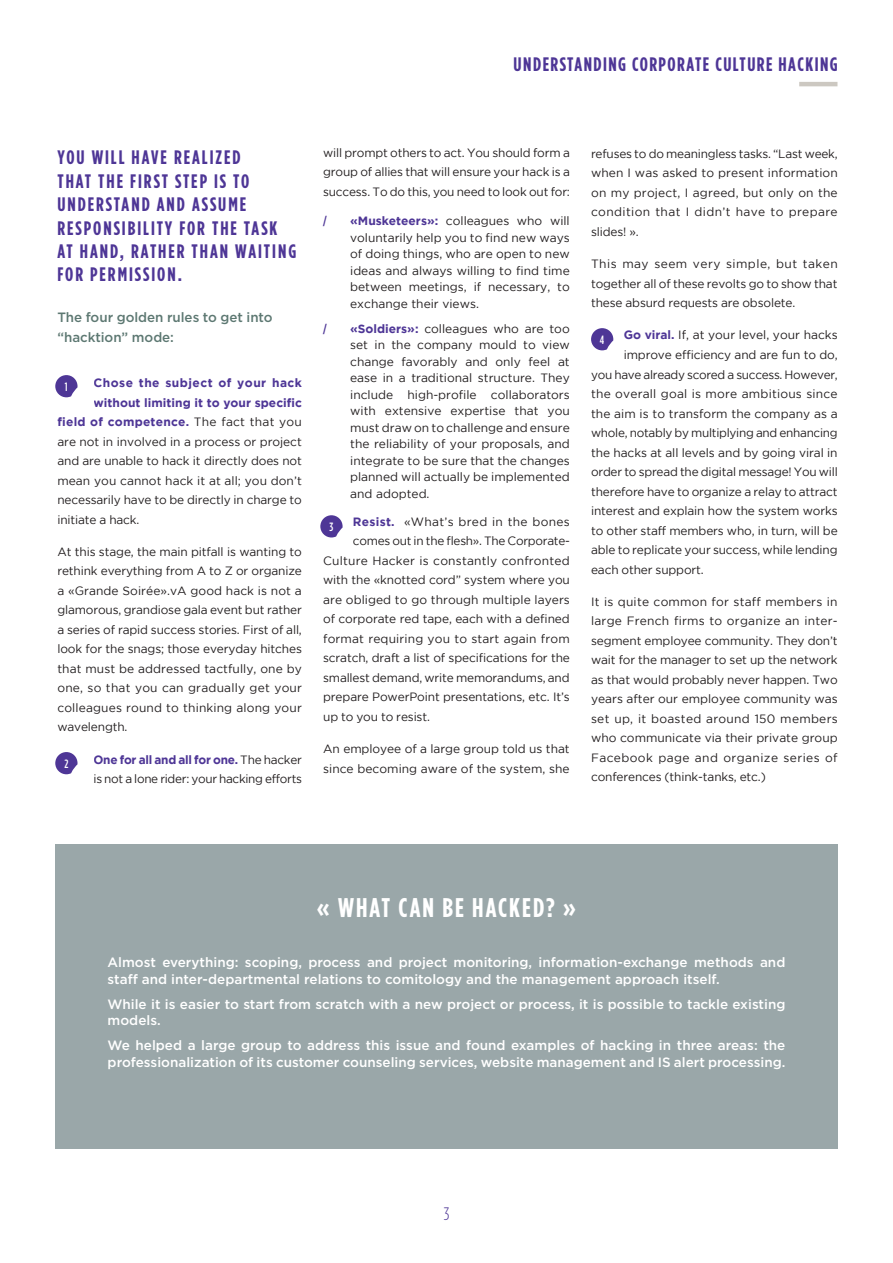
<style>
.page{position:relative;width:893px;height:1263px;background:#fff}
.page>*{position:absolute;margin:0;border:0;box-sizing:border-box;transform-origin:0 0}
.TITRE-Chapitre_N1{font:700 27px "Gotham Condensed";letter-spacing:.075em;color:#fff}
.TITRE_paragraphe{font:700 19.5px/23.4px "Gotham Condensed";letter-spacing:.1em;color:#4e3696}
.HAUT_de_PAGE___AUTEU{font:700 19.5px "Gotham Condensed";letter-spacing:.075em;color:#4e3696}
.t1{font:300 18px "Gotham Condensed";color:#4e3696}
.BULLETS-NIV1{font:500 13.5px/16.5px "Gotham";color:#fff}
.Paragraphe_VERT{font:500 13.5px/19.5px "Gotham";color:#5d7872}
.TEXTE_COURANT{font:12px/19.5px "Gotham";letter-spacing:-.01em;color:#231f20;text-align:justify}
.TEXTE_COURANT-2{font:12px "Gotham";letter-spacing:.015em;color:#231f20}
.TEXTE_COURANT-3{font:12px "Gotham";letter-spacing:.01em;color:#231f20}
.TEXTE_COURANT-4{font:700 12px "Gotham";letter-spacing:.02em;color:#4e3696}
.TEXTE_COURANT-5{font:700 12px "Gotham";color:#4e3696}
.TEXTE_COURANT-6{font:12px "Gotham";letter-spacing:.025em;color:#231f20}
.TEXTE_COURANT-7{font:700 12px "Gotham";letter-spacing:.04em;color:#4e3696}
.TITRE_paragraphe-2{font:500 12px "Gotham Condensed";color:#fff}
.t2{font:700 12px "Gotham Condensed";color:#4e3696}
.s1{font-weight:400;color:#231f20}
.s2{font-weight:700;color:#4e3696}
</style>
<div class="page">
<hr style="left:799px;top:82px;width:38px;height:4px;background:#ccc8c1">
<div style="left:55px;top:844px;width:783px;height:304px;background:#9aa7a9"></div>
<svg style="left:55px;top:375px;width:23px;height:22px"></svg>
<svg style="left:55px;top:752px;width:23px;height:22px"></svg>
<svg style="left:320px;top:515px;width:23px;height:22px"></svg>
<svg style="left:591px;top:328px;width:22px;height:22px"></svg>
<p class="HAUT_de_PAGE___AUTEU" style="left:514px;top:53px;width:326px">UNDERSTANDING CORPORATE CULTURE HACKING</p>
<p class="TITRE_paragraphe" style="left:57px;top:146px;width:240px">YOU WILL HAVE REALIZED<br>THAT THE FIRST STEP IS TO<br>UNDERSTAND AND ASSUME<br>RESPONSIBILITY FOR THE TASK<br>AT HAND, RATHER THAN WAITING<br>FOR PERMISSION.</p>
<p class="Paragraphe_VERT" style="left:57px;top:307px;width:217px">The four golden rules to get into “hacktion” mode:</p>
<p class="TEXTE_COURANT-7" style="left:94px;top:376px;width:210px">Chose the subject of your hack</p>
<p class="TEXTE_COURANT-5" style="left:94px;top:395px;width:210px">without limiting it to your specific</p>
<p class="TEXTE_COURANT-4" style="left:57px;top:415px;width:246px">field of competence. <span class="s1">The fact that you</span></p>
<p class="TEXTE_COURANT" style="left:57px;top:431px;width:246px">are not in involved in a process or project</p>
<p class="TEXTE_COURANT" style="left:57px;top:451px;width:246px">and are unable to hack it directly does not</p>
<p class="TEXTE_COURANT" style="left:57px;top:470px;width:246px">mean you cannot hack it at all; you don’t</p>
<p class="TEXTE_COURANT" style="left:57px;top:490px;width:246px">necessarily have to be directly in charge to</p>
<p class="TEXTE_COURANT" style="left:57px;top:509px;width:84px">initiate a hack.</p>
<p class="TEXTE_COURANT" style="left:57px;top:542px;width:246px">At this stage, the main pitfall is wanting to rethink everything from A to Z or organize a «Grande Soirée».vA good hack is not a glamorous, grandiose gala event but rather a series of rapid success stories. First of all, look for the snags; those everyday hitches that must be addressed tactfully, one by one, so that you can gradually get your colleagues round to thinking along your wavelength.</p>
<p class="TEXTE_COURANT" style="left:94px;top:749px;width:210px"><span class="s2">One for all and all for one.</span> The hacker is not a lone rider: your hacking efforts</p>
<p class="TITRE_paragraphe-2" style="left:65px;top:380px;width:4px">1</p>
<p class="TITRE_paragraphe-2" style="left:64px;top:757px;width:5px">2</p>
<p class="TEXTE_COURANT" style="left:323px;top:143px;width:248px">will prompt others to act. You should form a group of allies that will ensure your hack is a success. To do this, you need to look out for:</p>
<p class="t2" style="left:323px;top:214px;width:5px">/</p>
<p class="TEXTE_COURANT" style="left:350px;top:212px;width:221px;line-height:16.5px"><span class="s2">«Musketeers»:</span> colleagues who will voluntarily help you to find new ways of doing things, who are open to new ideas and always willing to find time between meetings, if necessary, to exchange their views.</p>
<p class="t2" style="left:323px;top:321px;width:5px">/</p>
<p class="TEXTE_COURANT" style="left:350px;top:320px;width:221px;line-height:16.5px"><span class="s2">«Soldiers»:</span> colleagues who are too set in the company mould to view change favorably and only feel at ease in a traditional structure. They include high-profile collaborators with extensive expertise that you must draw on to challenge and ensure the reliability of your proposals, and integrate to be sure that the changes planned will actually be implemented and adopted.</p>
<p class="TEXTE_COURANT-6" style="left:353px;top:515px;width:218px"><span class="s2">Resist.</span> «What’s bred in the bones</p>
<p class="TEXTE_COURANT" style="left:353px;top:531px;width:218px">comes out in the flesh». The Corporate-</p>
<p class="TEXTE_COURANT-2" style="left:323px;top:554px;width:248px">Culture Hacker is constantly confronted</p>
<p class="TEXTE_COURANT" style="left:323px;top:570px;width:248px">with the «knotted cord” system where you</p>
<p class="TEXTE_COURANT" style="left:323px;top:589px;width:248px">are obliged to go through multiple layers</p>
<p class="TEXTE_COURANT" style="left:323px;top:609px;width:248px">of corporate red tape, each with a defined</p>
<p class="TEXTE_COURANT-3" style="left:323px;top:632px;width:248px">format requiring you to start again from</p>
<p class="TEXTE_COURANT" style="left:323px;top:648px;width:248px">scratch, draft a list of specifications for the</p>
<p class="TEXTE_COURANT" style="left:323px;top:667px;width:248px">smallest demand, write memorandums, and</p>
<p class="TEXTE_COURANT" style="left:323px;top:687px;width:248px">prepare PowerPoint presentations, etc. It’s</p>
<p class="TEXTE_COURANT" style="left:323px;top:706px;width:108px">up to you to resist.</p>
<p class="TEXTE_COURANT" style="left:323px;top:739px;width:248px">An employee of a large group told us that since becoming aware of the system, she</p>
<p class="TITRE_paragraphe-2" style="left:329px;top:520px;width:5px">3</p>
<p class="TEXTE_COURANT" style="left:591px;top:144px;width:248px">refuses to do meaningless tasks. “Last week, when I was asked to present information on my project, I agreed, but only on the condition that I didn’t have to prepare slides! ».</p>
<p class="TEXTE_COURANT" style="left:591px;top:254px;width:248px">This may seem very simple, but taken together all of these revolts go to show that these absurd requests are obsolete.</p>
<p class="TEXTE_COURANT" style="left:624px;top:325px;width:215px"><span class="s2">Go viral.</span> If, at your level, your hacks</p>
<p class="TEXTE_COURANT" style="left:624px;top:345px;width:216px">improve efficiency and are fun to do,</p>
<p class="TEXTE_COURANT" style="left:591px;top:364px;width:248px">you have already scored a success. However,</p>
<p class="TEXTE_COURANT-2" style="left:591px;top:387px;width:248px">the overall goal is more ambitious since</p>
<p class="TEXTE_COURANT" style="left:591px;top:403px;width:248px">the aim is to transform the company as a</p>
<p class="TEXTE_COURANT" style="left:591px;top:423px;width:248px">whole, notably by multiplying and enhancing</p>
<p class="TEXTE_COURANT" style="left:591px;top:442px;width:248px">the hacks at all levels and by going viral in</p>
<p class="TEXTE_COURANT" style="left:591px;top:462px;width:248px">order to spread the digital message! You will</p>
<p class="TEXTE_COURANT" style="left:591px;top:481px;width:248px">therefore have to organize a relay to attract</p>
<p class="TEXTE_COURANT" style="left:591px;top:501px;width:248px">interest and explain how the system works</p>
<p class="TEXTE_COURANT" style="left:591px;top:520px;width:248px">to other staff members who, in turn, will be</p>
<p class="TEXTE_COURANT" style="left:591px;top:540px;width:248px">able to replicate your success, while lending</p>
<p class="TEXTE_COURANT" style="left:591px;top:559px;width:114px">each other support.</p>
<p class="TEXTE_COURANT" style="left:591px;top:592px;width:248px">It is quite common for staff members in large French firms to organize an inter&shy;segment employee community. They don’t wait for the manager to set up the network as that would probably never happen. Two years after our employee community was set up, it boasted around 150 members who communicate via their private group Facebook page and organize series of conferences (think-tanks, etc.)</p>
<p class="TITRE_paragraphe-2" style="left:600px;top:333px;width:6px">4</p>
<p class="TITRE-Chapitre_N1" style="left:317px;top:892px;width:261px">« WHAT CAN BE HACKED? »</p>
<p class="BULLETS-NIV1" style="left:108px;top:954px;width:679px">Almost everything: scoping, process and project monitoring, information-exchange methods and staff and inter-departmental relations to comitology and the management approach itself.</p>
<p class="BULLETS-NIV1" style="left:108px;top:996px;width:679px">While it is easier to start from scratch with a new project or process, it is possible to tackle existing models.</p>
<p class="BULLETS-NIV1" style="left:108px;top:1037px;width:679px">We helped a large group to address this issue and found examples of hacking in three areas: the professionalization of its customer counseling services, website management and IS alert processing.</p>
<p class="t1" style="left:444px;top:1205px;width:7px">3</p>
</div>
